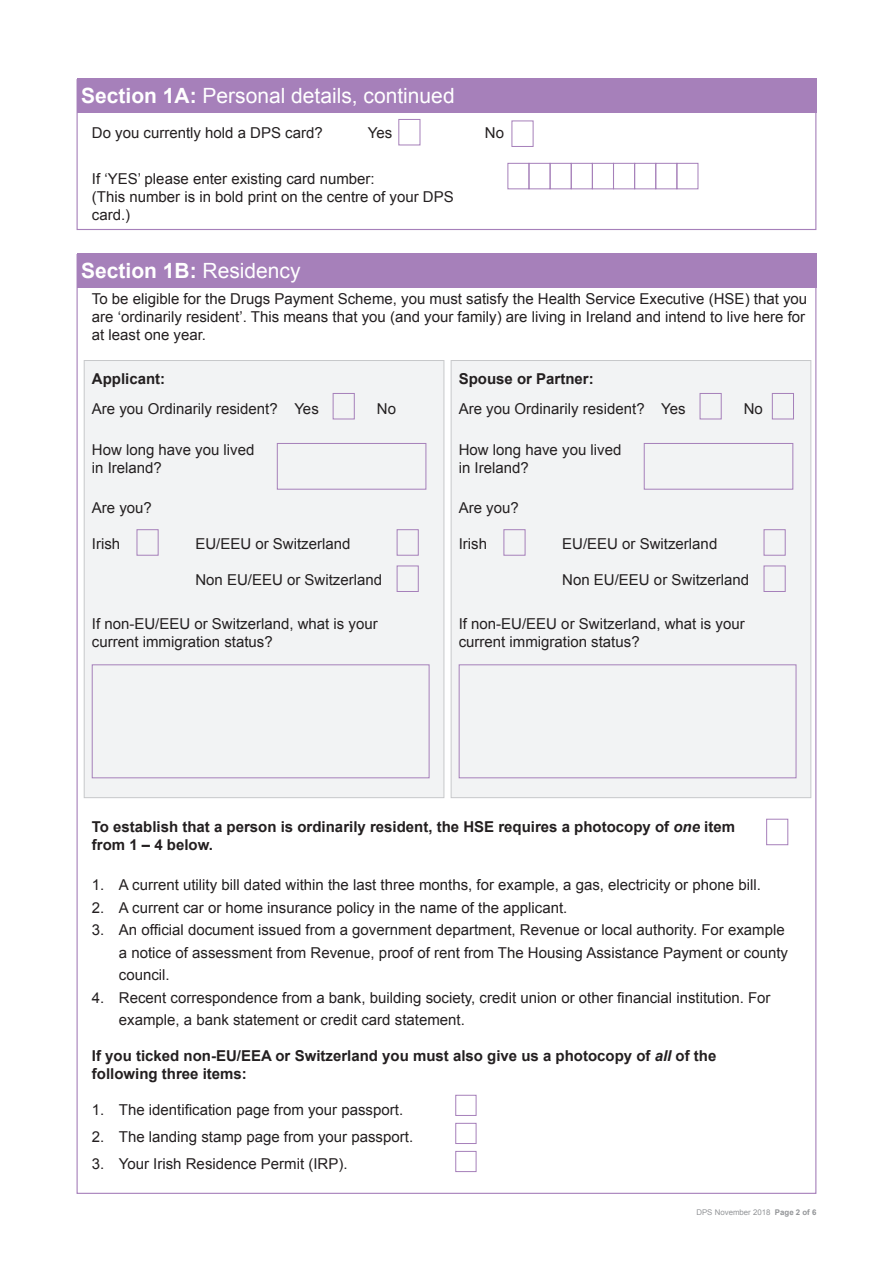
<style>
.page{position:relative;width:893px;height:1263px;background:#fff}
.page>*{position:absolute;margin:0;border:0;box-sizing:border-box;transform-origin:0 0}
.heading_white{font:21px "Arial";color:#fff}
.heading_white-2{font:700 21px "Arial";color:#fff}
.t1{font:15px "Arial";color:#231f20}
.t2{font:700 15px "Arial";color:#231f20}
.t3{font:7.8px "Arial";color:#939598}
.s1{font-weight:700}
.s2{font-weight:400}
.s3{font-style:italic}
</style>
<div class="page">
<div style="left:455px;top:1123px;width:21px;height:21px;border:1px solid #a680ba"></div>
<div style="left:455px;top:1095px;width:21px;height:21px;border:1px solid #a680ba"></div>
<div style="left:455px;top:1151px;width:21px;height:21px;border:1px solid #a680ba"></div>
<div style="left:77px;top:78px;width:739px;height:34px;background:#a680ba"></div>
<div style="left:398px;top:119px;width:22px;height:26px;border:1px solid #a680ba"></div>
<div style="left:507px;top:163px;width:22px;height:26px;border:1px solid #a680ba"></div>
<div style="left:529px;top:163px;width:21px;height:26px;border:1px solid #a680ba"></div>
<div style="left:550px;top:163px;width:22px;height:26px;border:1px solid #a680ba"></div>
<div style="left:571px;top:163px;width:22px;height:26px;border:1px solid #a680ba"></div>
<div style="left:592px;top:163px;width:22px;height:26px;border:1px solid #a680ba"></div>
<div style="left:613px;top:163px;width:22px;height:26px;border:1px solid #a680ba"></div>
<div style="left:634px;top:163px;width:22px;height:26px;border:1px solid #a680ba"></div>
<div style="left:655px;top:163px;width:22px;height:26px;border:1px solid #a680ba"></div>
<div style="left:677px;top:163px;width:21px;height:26px;border:1px solid #a680ba"></div>
<div style="left:77px;top:253px;width:739px;height:34px;background:#a680ba"></div>
<div style="left:84px;top:360px;width:360px;height:438px;background:#f2f3f4;border:1px solid #c7c8ca"></div>
<div style="left:333px;top:393px;width:22px;height:26px;border:1px solid #a680ba"></div>
<div style="left:277px;top:443px;width:149px;height:47px;border:1px solid #a680ba"></div>
<div style="left:137px;top:529px;width:22px;height:27px;border:1px solid #a680ba"></div>
<div style="left:92px;top:664px;width:337px;height:114px;border:1px solid #a680ba"></div>
<div style="left:451px;top:360px;width:360px;height:438px;background:#f2f3f4;border:1px solid #c7c8ca"></div>
<div style="left:700px;top:393px;width:22px;height:26px;border:1px solid #a680ba"></div>
<div style="left:772px;top:393px;width:22px;height:26px;border:1px solid #a680ba"></div>
<div style="left:644px;top:443px;width:149px;height:47px;border:1px solid #a680ba"></div>
<div style="left:503px;top:529px;width:22px;height:27px;border:1px solid #a680ba"></div>
<div style="left:764px;top:529px;width:22px;height:27px;border:1px solid #a680ba"></div>
<div style="left:764px;top:566px;width:22px;height:26px;border:1px solid #a680ba"></div>
<div style="left:459px;top:664px;width:337px;height:114px;border:1px solid #a680ba"></div>
<div style="left:766px;top:819px;width:22px;height:26px;border:1px solid #a680ba"></div>
<div style="left:397px;top:529px;width:22px;height:27px;border:1px solid #a680ba"></div>
<div style="left:397px;top:566px;width:22px;height:26px;border:1px solid #a680ba"></div>
<p class="heading_white" style="left:81px;top:84px;width:375px"><span class="s1">Section 1A:</span> Personal details, continued</p>
<p class="t1" style="left:92px;top:125px;width:232px">Do you currently hold a DPS card?</p>
<p class="t1" style="left:368px;top:125px;width:26px">Yes</p>
<p class="t1" style="left:485px;top:125px;width:21px">No</p>
<p class="t1" style="left:92px;top:170px;width:284px">If ‘YES’ please enter existing card number:</p>
<p class="t1" style="left:92px;top:188px;width:363px">(This number is in bold print on the centre of your DPS</p>
<p class="t1" style="left:92px;top:206px;width:40px">card.)</p>
<p class="heading_white-2" style="left:81px;top:256px;width:221px">Section 1B: <span class="s2">Residency</span></p>
<p class="t1" style="left:92px;top:291px;width:717px">To be eligible for the Drugs Payment Scheme, you must satisfy the Health Service Executive (HSE) that you</p>
<p class="t1" style="left:92px;top:309px;width:715px">are ‘ordinarily resident’. This means that you (and your family) are living in Ireland and intend to live here for</p>
<p class="t1" style="left:92px;top:327px;width:116px">at least one year.</p>
<p class="t2" style="left:92px;top:369px;width:75px">Applicant:</p>
<p class="t1" style="left:92px;top:400px;width:228px">Are you Ordinarily resident? Yes</p>
<p class="t1" style="left:377px;top:400px;width:21px">No</p>
<p class="t1" style="left:92px;top:441px;width:164px">How long have you lived</p>
<p class="t1" style="left:92px;top:459px;width:72px">in Ireland?</p>
<p class="t1" style="left:92px;top:499px;width:62px">Are you?</p>
<p class="t1" style="left:92px;top:535px;width:30px">Irish</p>
<p class="t1" style="left:195px;top:535px;width:157px">EU/EEU or Switzerland</p>
<p class="t1" style="left:195px;top:571px;width:188px">Non EU/EEU or Switzerland</p>
<p class="t1" style="left:92px;top:615px;width:287px">If non-EU/EEU or Switzerland, what is your</p>
<p class="t1" style="left:92px;top:633px;width:182px">current immigration status?</p>
<p class="t2" style="left:459px;top:369px;width:137px">Spouse or Partner:</p>
<p class="t1" style="left:459px;top:400px;width:228px">Are you Ordinarily resident? Yes</p>
<p class="t1" style="left:744px;top:400px;width:21px">No</p>
<p class="t1" style="left:459px;top:441px;width:164px">How long have you lived</p>
<p class="t1" style="left:459px;top:459px;width:72px">in Ireland?</p>
<p class="t1" style="left:459px;top:499px;width:62px">Are you?</p>
<p class="t1" style="left:459px;top:535px;width:30px">Irish</p>
<p class="t1" style="left:562px;top:535px;width:157px">EU/EEU or Switzerland</p>
<p class="t1" style="left:562px;top:571px;width:188px">Non EU/EEU or Switzerland</p>
<p class="t1" style="left:459px;top:615px;width:287px">If non-EU/EEU or Switzerland, what is your</p>
<p class="t1" style="left:459px;top:633px;width:182px">current immigration status?</p>
<p class="t2" style="left:92px;top:816px;width:645px">To establish that a person is ordinarily resident, the HSE requires a photocopy of <span class="s3">one</span> item</p>
<p class="t2" style="left:92px;top:834px;width:123px">from 1 – 4 below.</p>
<p class="t1" style="left:92px;top:876px;width:670px">1. A current utility bill dated within the last three months, for example, a gas, electricity or phone bill.</p>
<p class="t1" style="left:92px;top:899px;width:477px">2. A current car or home insurance policy in the name of the applicant.</p>
<p class="t1" style="left:92px;top:921px;width:694px">3. An official document issued from a government department, Revenue or local authority. For example</p>
<p class="t1" style="left:119px;top:944px;width:671px">a notice of assessment from Revenue, proof of rent from The Housing Assistance Payment or county</p>
<p class="t1" style="left:119px;top:966px;width:52px">council.</p>
<p class="t1" style="left:92px;top:989px;width:680px">4. Recent correspondence from a bank, building society, credit union or other financial institution. For</p>
<p class="t1" style="left:119px;top:1011px;width:347px">example, a bank statement or credit card statement.</p>
<p class="t2" style="left:92px;top:1046px;width:626px">If you ticked non-EU/EEA or Switzerland you must also give us a photocopy of <span class="s3">all</span> of the</p>
<p class="t2" style="left:92px;top:1064px;width:157px">following three items:</p>
<p class="t1" style="left:92px;top:1101px;width:313px">1. The identification page from your passport.</p>
<p class="t1" style="left:92px;top:1128px;width:323px">2. The landing stamp page from your passport.</p>
<p class="t1" style="left:92px;top:1155px;width:257px">3. Your Irish Residence Permit (IRP).</p>
<p class="t3" style="left:696px;top:1207px;width:122px">DPS November 2018 <span class="s1">Page 2 of 6</span></p>
</div>
